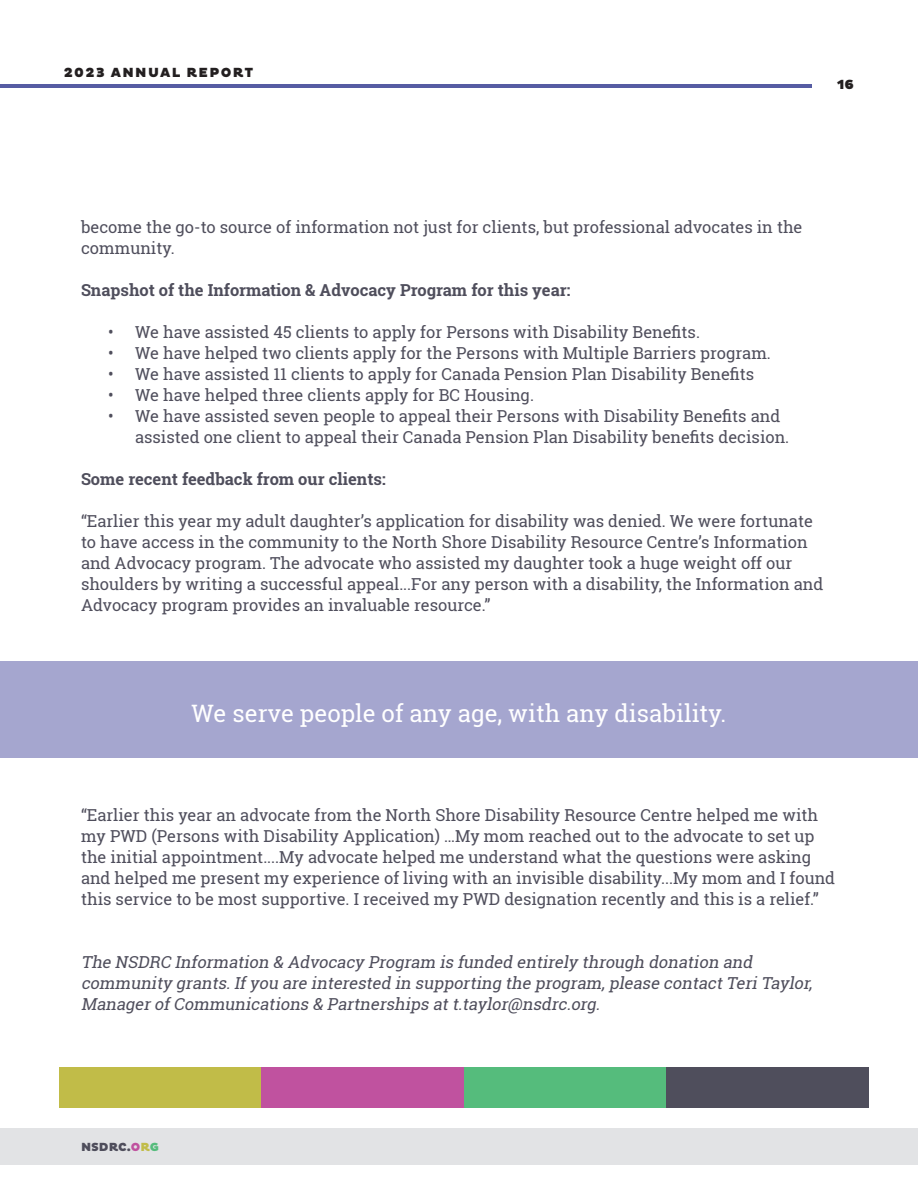
<style>
.page{position:relative;width:918px;height:1188px;background:#fff}
.page>*{position:absolute;margin:0;border:0;box-sizing:border-box;transform-origin:0 0}
.t1{font:24px "Roboto Slab";color:#fff}
.t2{font:16.5px/21px "Roboto Slab";color:#4f4e5c}
.t3{font:italic 16.5px/21px "Roboto Slab";color:#4f4e5c}
.t4{font:700 16.5px "Roboto Slab";color:#4f4e5c}
.t5{font:900 13.5px "Pluto";letter-spacing:.1em;color:#231f20}
.t6{font:900 12px "Pluto";color:#4f4e5c}
.s1{color:#c0529f}
.s2{color:#c1bc48}
.s3{color:#55bc7c}
</style>
<div class="page">
<div style="left:0;top:1128px;width:918px;height:37px;background:#e2e3e5"></div>
<hr style="left:0;top:84px;width:811px;height:3px;background:#565ca3">
<div style="left:59px;top:1067px;width:202px;height:40px;background:#c1bc48"></div>
<div style="left:261px;top:1067px;width:203px;height:40px;background:#c0529f"></div>
<div style="left:464px;top:1067px;width:202px;height:40px;background:#55bc7c"></div>
<div style="left:666px;top:1067px;width:203px;height:40px;background:#4f4e5c"></div>
<div style="left:0;top:662px;width:918px;height:96px;background:#a5a6cf"></div>
<p class="t5" style="left:64px;top:65px;width:191px">2023 ANNUAL REPORT</p>
<p class="t5" style="left:837px;top:77px;width:19px">16</p>
<p class="t2" style="left:81px;top:217px;width:723px">become the go-to source of information not just for clients, but professional advocates in the community.</p>
<p class="t4" style="left:81px;top:279px;width:491px">Snapshot of the Information &amp; Advocacy Program for this year:</p>
<p class="t2" style="left:108px;top:322px;width:594px">• We have assisted 45 clients to apply for Persons with Disability Benefits.</p>
<p class="t2" style="left:108px;top:343px;width:664px">• We have helped two clients apply for the Persons with Multiple Barriers program.</p>
<p class="t2" style="left:108px;top:364px;width:648px">• We have assisted 11 clients to apply for Canada Pension Plan Disability Benefits</p>
<p class="t2" style="left:108px;top:385px;width:427px">• We have helped three clients apply for BC Housing.</p>
<p class="t2" style="left:135px;top:406px;width:656px;text-indent:-27px">• We have assisted seven people to appeal their Persons with Disability Benefits and assisted one client to appeal their Canada Pension Plan Disability benefits decision.</p>
<p class="t4" style="left:81px;top:468px;width:306px">Some recent feedback from our clients:</p>
<p class="t2" style="left:81px;top:511px;width:744px">“Earlier this year my adult daughter’s application for disability was denied. We were fortunate to have access in the community to the North Shore Disability Resource Centre’s Information and Advocacy program. The advocate who assisted my daughter took a huge weight off our shoulders by writing a successful appeal...For any person with a disability, the Information and Advocacy program provides an invaluable resource.”</p>
<h1 class="t1" style="left:192px;top:697px;width:536px">We serve people of any age, with any disability.</h1>
<p class="t2" style="left:81px;top:805px;width:756px">“Earlier this year an advocate from the North Shore Disability Resource Centre helped me with my PWD (Persons with Disability Application) …My mom reached out to the advocate to set up the initial appointment....My advocate helped me understand what the questions were asking and helped me present my experience of living with an invisible disability...My mom and I found this service to be most supportive. I received my PWD designation recently and this is a relief.”</p>
<p class="t3" style="left:81px;top:952px;width:737px">The NSDRC Information &amp; Advocacy Program is funded entirely through donation and community grants.Ifyou are interested in supporting the program,please contactTeriTaylor,<br>ManagerofCommunications &amp; Partnerships att.taylor@nsdrc.org.</p>
<p class="t6" style="left:81px;top:1140px;width:79px">NSDRC.<span class="s1">O</span><span class="s2">R</span><span class="s3">G</span></p>
</div>
